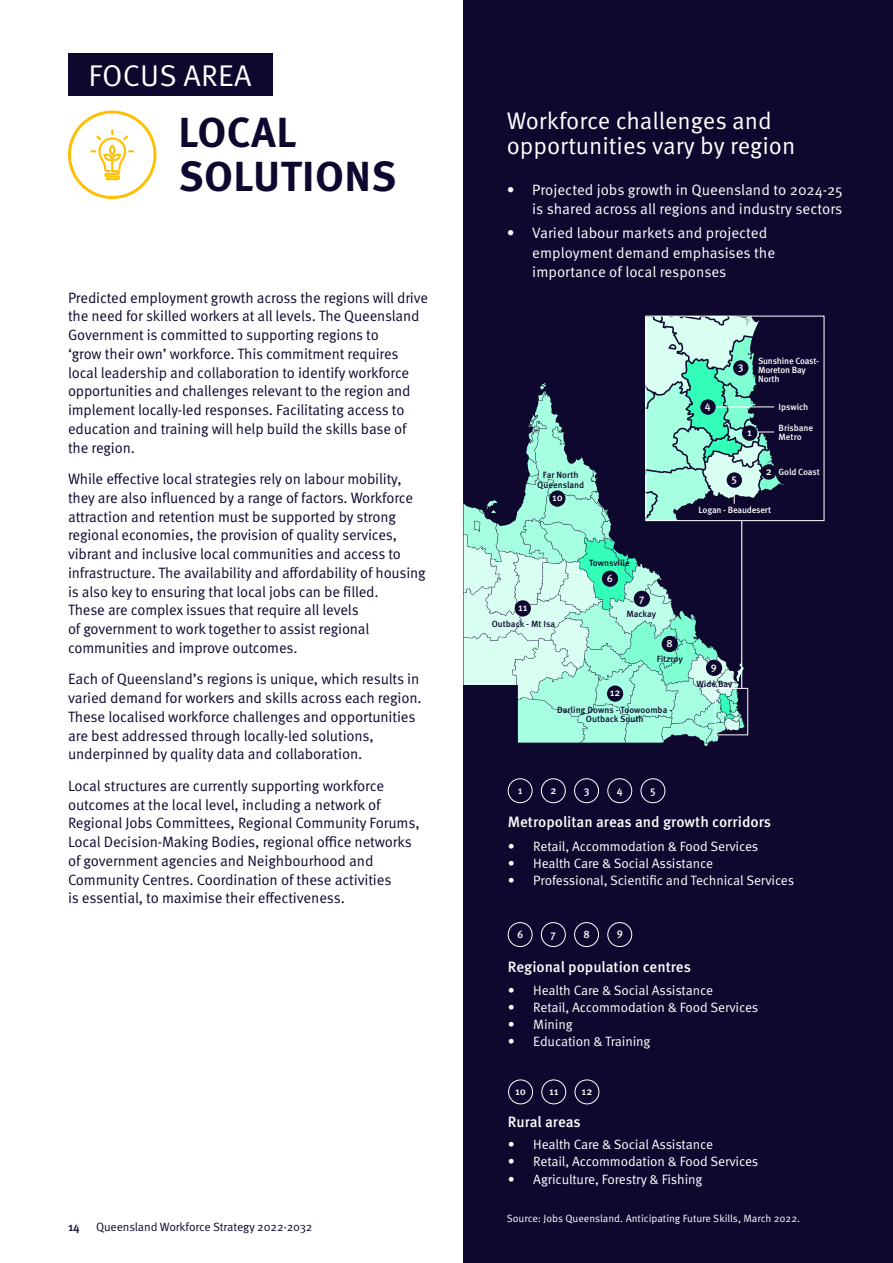
<style>
.page{position:relative;width:893px;height:1263px;background:#fff}
.page>*{position:absolute;margin:0;border:0;box-sizing:border-box;transform-origin:0 0}
.t1{font:700 42px/44.2px "Meta Pro";letter-spacing:.01em;color:#0f082e}
.t2{font:30px "Meta Pro";letter-spacing:.01em;color:#fff}
.t3{font:24px/25.5px "Meta Pro";color:#fff}
.t4{font:15px/18.8px "Meta Pro";letter-spacing:-.01em;color:#0f082e}
.t5{font:15px/19.5px "Meta Pro";color:#fff;text-align:right}
.t6{font:500 15px "Meta Pro";color:#fff}
.t7{font:13.5px "Meta Pro";letter-spacing:-.01em;color:#fff}
.t8{font:12px "Meta Pro";letter-spacing:-.01em;color:#0f082e}
.t9{font:500 12px "Meta Pro";color:#0f082e}
.t10{font:500 10.8px "Meta Pro";color:#fff}
.t11{font:10.5px "Meta Pro";color:#fff}
.t12{font:500 10.5px "Meta Pro";color:#fff}
.t13{font:500 9px/9.1px "Meta Pro";color:#0f082e;text-align:center}
.t14{font:500 9px/9.1px "Meta Pro";letter-spacing:-.02em;color:#fff}
.t15{font:500 9px/9.1px "Meta Pro";color:#fff}
</style>
<div class="page">
<div style="left:463px;top:0;width:430px;height:1263px;background:#0f082e"></div>
<div style="left:508px;top:922px;width:24px;height:25px;border:1px solid #fff;border-radius:50%"></div>
<div style="left:541px;top:922px;width:25px;height:25px;border:1px solid #fff;border-radius:50%"></div>
<div style="left:574px;top:922px;width:25px;height:25px;border:1px solid #fff;border-radius:50%"></div>
<div style="left:607px;top:922px;width:25px;height:25px;border:1px solid #fff;border-radius:50%"></div>
<div style="left:508px;top:1079px;width:25px;height:25px;border:1px solid #fff;border-radius:50%"></div>
<div style="left:541px;top:1079px;width:25px;height:25px;border:1px solid #fff;border-radius:50%"></div>
<div style="left:575px;top:1079px;width:24px;height:25px;border:1px solid #fff;border-radius:50%"></div>
<div style="left:508px;top:778px;width:24px;height:25px;border:1px solid #fff;border-radius:50%"></div>
<div style="left:541px;top:778px;width:25px;height:25px;border:1px solid #fff;border-radius:50%"></div>
<div style="left:574px;top:778px;width:25px;height:25px;border:1px solid #fff;border-radius:50%"></div>
<div style="left:607px;top:778px;width:25px;height:25px;border:1px solid #fff;border-radius:50%"></div>
<div style="left:641px;top:778px;width:24px;height:25px;border:1px solid #fff;border-radius:50%"></div>
<svg style="left:91px;top:130px;width:43px;height:61px"></svg>
<div style="left:68px;top:111px;width:88px;height:88px;border:3px solid #ffbf00;border-radius:50%"></div>
<div style="left:68px;top:54px;width:204px;height:42px;background:#0f082e"></div>
<svg style="left:463px;top:316px;width:322px;height:430px"></svg>
<h2 class="t2" style="left:89px;top:57px;width:164px">FOCUS AREA</h2>
<h1 class="t1" style="left:179px;top:112px;width:219px">LOCAL<br>SOLUTIONS</h1>
<p class="t4" style="left:68px;top:288px;width:362px">Predicted employment growth across the regions will drive the need for skilled workers at all levels. The Queensland Government is committed to supporting regions to<br>‘grow their own’ workforce. This commitment requires local leadership and collaboration to identify workforce opportunities and challenges relevant to the region and implement locally-led responses. Facilitating access to education and training will help build the skills base of the region.</p>
<p class="t4" style="left:68px;top:470px;width:359px">While effective local strategies rely on labour mobility, they are also influenced by a range of factors. Workforce attraction and retention must be supported by strong regional economies, the provision of quality services, vibrant and inclusive local communities and access to infrastructure. The availability and affordability of housing is also key to ensuring that local jobs can be filled.<br>These are complex issues that require all levels<br>of government to work together to assist regional communities and improve outcomes.</p>
<p class="t4" style="left:68px;top:670px;width:355px">Each of Queensland’s regions is unique, which results in varied demand for workers and skills across each region.<br>These localised workforce challenges and opportunities are best addressed through locally-led solutions, underpinned by quality data and collaboration.</p>
<p class="t4" style="left:68px;top:777px;width:353px">Local structures are currently supporting workforce outcomes at the local level, including a network of Regional Jobs Committees, Regional Community Forums, Local Decision-Making Bodies, regional office networks of government agencies and Neighbourhood and Community Centres. Coordination of these activities<br>is essential, to maximise their effectiveness.</p>
<p class="t9" style="left:68px;top:1219px;width:13px">14</p>
<p class="t8" style="left:96px;top:1219px;width:218px">Queensland Workforce Strategy 2022-2032</p>
<h3 class="t3" style="left:507px;top:108px;width:290px">Workforce challenges and opportunities vary by region</h3>
<p class="t5" style="left:507px;top:180px;width:338px">• Projected jobs growth in Queensland to 2024-25 is shared across all regions and industry sectors</p>
<p class="t5" style="left:532px;top:224px;width:244px;text-align:left;text-indent:-26px">• Varied labour markets and projected employment demand emphasises the importance of local responses</p>
<p class="t13" style="left:537px;top:471px;width:49px">Far North<br>Queensland</p>
<p class="t12" style="left:552px;top:491px;width:12px">10</p>
<p class="t10" style="left:705px;top:398px;width:7px">4</p>
<p class="t10" style="left:738px;top:360px;width:7px">3</p>
<p class="t14" style="left:758px;top:357px;width:63px">Sunshine Coast-<br>Moreton Bay<br>North</p>
<p class="t14" style="left:778px;top:403px;width:31px">Ipswich</p>
<p class="t10" style="left:747px;top:425px;width:6px">1</p>
<p class="t10" style="left:731px;top:472px;width:7px">5</p>
<p class="t15" style="left:778px;top:423px;width:36px">Brisbane<br>Metro</p>
<p class="t14" style="left:778px;top:467px;width:43px">Gold Coast</p>
<p class="t10" style="left:766px;top:464px;width:8px">2</p>
<p class="t14" style="left:699px;top:505px;width:74px">Logan - Beaudesert</p>
<p class="t13" style="left:589px;top:558px;width:42px">Townsville</p>
<p class="t12" style="left:518px;top:601px;width:11px">11</p>
<p class="t13" style="left:492px;top:619px;width:65px">Outback - Mt Isa</p>
<p class="t12" style="left:607px;top:572px;width:8px">6</p>
<p class="t12" style="left:639px;top:591px;width:7px">7</p>
<p class="t13" style="left:626px;top:610px;width:31px">Mackay</p>
<p class="t12" style="left:666px;top:637px;width:8px">8</p>
<p class="t13" style="left:657px;top:655px;width:28px">Fitzroy</p>
<p class="t12" style="left:610px;top:686px;width:12px">12</p>
<p class="t13" style="left:557px;top:705px;width:117px">Darling Downs - Toowoomba -<br>Outback South</p>
<p class="t12" style="left:711px;top:660px;width:7px">9</p>
<p class="t13" style="left:696px;top:679px;width:38px">Wide Bay</p>
<p class="t10" style="left:518px;top:783px;width:6px">1</p>
<p class="t10" style="left:550px;top:783px;width:8px">2</p>
<p class="t10" style="left:584px;top:783px;width:7px">3</p>
<p class="t10" style="left:617px;top:783px;width:7px">4</p>
<p class="t10" style="left:650px;top:783px;width:7px">5</p>
<p class="t6" style="left:508px;top:813px;width:265px">Metropolitan areas and growth corridors</p>
<p class="t7" style="left:508px;top:837px;width:252px">• Retail, Accommodation &amp; Food Services</p>
<p class="t7" style="left:508px;top:854px;width:207px">• Health Care &amp; Social Assistance</p>
<p class="t7" style="left:508px;top:872px;width:288px">• Professional, Scientific and Technical Services</p>
<p class="t10" style="left:517px;top:927px;width:8px">6</p>
<p class="t10" style="left:551px;top:927px;width:7px">7</p>
<p class="t10" style="left:583px;top:927px;width:8px">8</p>
<p class="t10" style="left:617px;top:926px;width:8px">9</p>
<p class="t6" style="left:508px;top:957px;width:185px">Regional population centres</p>
<p class="t7" style="left:508px;top:982px;width:207px">• Health Care &amp; Social Assistance</p>
<p class="t7" style="left:508px;top:999px;width:252px">• Retail, Accommodation &amp; Food Services</p>
<p class="t7" style="left:508px;top:1016px;width:66px">• Mining</p>
<p class="t7" style="left:508px;top:1033px;width:144px">• Education &amp; Training</p>
<p class="t10" style="left:515px;top:1084px;width:12px">10</p>
<p class="t10" style="left:549px;top:1084px;width:11px">11</p>
<p class="t10" style="left:582px;top:1084px;width:12px">12</p>
<p class="t6" style="left:508px;top:1112px;width:75px">Rural areas</p>
<p class="t7" style="left:508px;top:1136px;width:207px">• Health Care &amp; Social Assistance</p>
<p class="t7" style="left:508px;top:1153px;width:252px">• Retail, Accommodation &amp; Food Services</p>
<p class="t7" style="left:508px;top:1170px;width:196px">• Agriculture, Forestry &amp; Fishing</p>
<p class="t11" style="left:507px;top:1211px;width:295px">Source: Jobs Queensland. Anticipating Future Skills, March 2022.</p>
</div>
